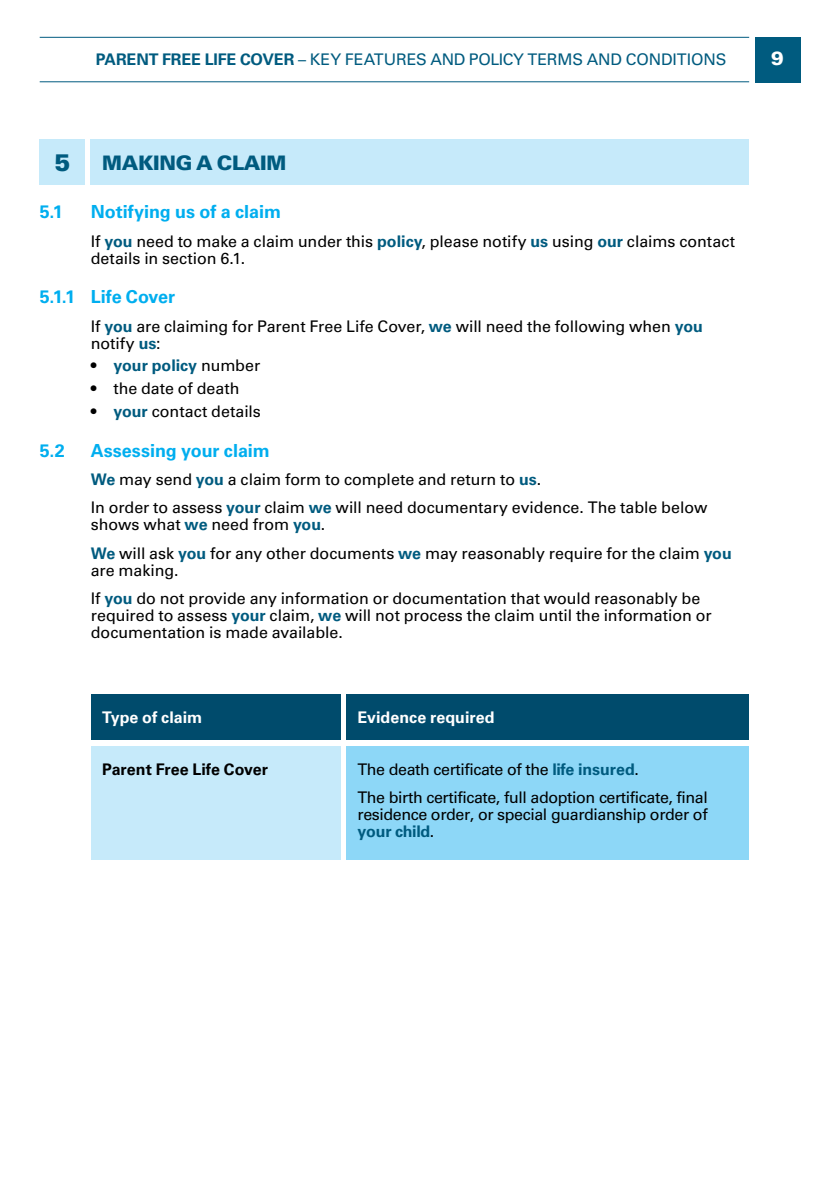
<style>
.page{position:relative;width:840px;height:1191px;background:#fff}
.page>*{position:absolute;margin:0;border:0;box-sizing:border-box;transform-origin:0 0}
.t1{font:900 24px "Univers LT";color:#005b7f}
.t2{font:900 20px "Univers LT";letter-spacing:-.02em;color:#005b7f}
.t3{font:900 19px "Univers LT";color:#fff}
.t4{font:700 18px "Univers LT";letter-spacing:-.005em;color:#00aeef}
.t5{font:16px/17px "Univers LT";letter-spacing:-.005em;color:#000}
.t6{font:16px/28.4px "Univers LT";letter-spacing:-.025em;color:#000}
.t7{font:16px "Univers LT";letter-spacing:-.01em;color:#005b7f}
.t8{font:700 16px "Univers LT";letter-spacing:.005em;color:#fff}
.t9{font:700 16px "Univers LT";color:#000}
.t10{font:700 16px "Univers LT";color:#005b7f}
.s1{font-weight:700}
.s2{font-weight:700;color:#005b7f}
.s3{font-weight:400;color:#000}
</style>
<div class="page">
<div style="left:754px;top:37px;width:45px;height:45px;background:#005b7f"></div>
<hr style="left:40px;top:37px;width:708px;height:1px;background:#005b7f">
<hr style="left:40px;top:81px;width:708px;height:1px;background:#005b7f">
<div style="left:91px;top:139px;width:657px;height:45px;background:#c6eafa"></div>
<div style="left:40px;top:139px;width:45px;height:45px;background:#c6eafa"></div>
<div style="left:91px;top:694px;width:249px;height:46px;background:#004b6c"></div>
<div style="left:91px;top:746px;width:249px;height:113px;background:#c6eafa"></div>
<div style="left:346px;top:694px;width:402px;height:46px;background:#004b6c"></div>
<div style="left:346px;top:746px;width:402px;height:113px;background:#8dd7f7"></div>
<p class="t7" style="left:96px;top:50px;width:632px"><span class="s1">PARENT FREE LIFE COVER</span> – KEY FEATURES AND POLICY TERMS AND CONDITIONS</p>
<p class="t3" style="left:770px;top:46px;width:14px">9</p>
<h1 class="t1" style="left:54px;top:147px;width:18px">5</h1>
<p class="t2" style="left:102px;top:150px;width:186px">MAKING A CLAIM</p>
<p class="t4" style="left:40px;top:201px;width:25px">5.1</p>
<p class="t4" style="left:91px;top:201px;width:192px">Notifying us of a claim</p>
<p class="t5" style="left:91px;top:233px;width:645px">If <span class="s2">you</span> need to make a claim under this <span class="s2">policy</span>, please notify <span class="s2">us</span> using <span class="s2">our</span> claims contact details in section 6.1.</p>
<p class="t4" style="left:40px;top:286px;width:137px">5.1.1 Life Cover</p>
<p class="t5" style="left:91px;top:318px;width:613px">If <span class="s2">you</span> are claiming for Parent Free Life Cover, <span class="s2">we</span> will need the following when <span class="s2">you </span>notify <span class="s2">us</span>:</p>
<p class="t10" style="left:91px;top:356px;width:171px"><span class="s3">•</span> your policy <span class="s3">number</span></p>
<p class="t5" style="left:91px;top:380px;width:150px">• the date of death</p>
<p class="t5" style="left:91px;top:403px;width:171px">• <span class="s2">your</span> contact details</p>
<p class="t4" style="left:40px;top:440px;width:26px">5.2</p>
<p class="t4" style="left:91px;top:440px;width:180px">Assessing your claim</p>
<p class="t5" style="left:91px;top:465px;width:617px;line-height:28.4px"><span class="s2">We</span> may send <span class="s2">you</span> a claim form to complete and return to <span class="s2">us</span>.<br>In order to assess <span class="s2">your</span> claim <span class="s2">we</span> will need documentary evidence. The table below</p>
<p class="t5" style="left:91px;top:510px;width:642px;line-height:28.4px">shows what <span class="s2">we</span> need from <span class="s2">you</span>.<br><span class="s2">We</span> will ask <span class="s2">you</span> for any other documents <span class="s2">we</span> may reasonably require for the claim <span class="s2">you</span></p>
<p class="t5" style="left:91px;top:556px;width:610px;line-height:28.4px">are making.<br>If <span class="s2">you</span> do not provide any information or documentation that would reasonably be</p>
<p class="t5" style="left:91px;top:607px;width:622px">required to assess <span class="s2">your</span> claim, <span class="s2">we</span> will not process the claim until the information or documentation is made available.</p>
<p class="t8" style="left:102px;top:708px;width:102px">Type of claim</p>
<p class="t9" style="left:102px;top:760px;width:167px">Parent Free Life Cover</p>
<p class="t8" style="left:357px;top:708px;width:138px">Evidence required</p>
<p class="t6" style="left:357px;top:755px;width:352px">The death certificate of the <span class="s2">life insured</span>.<br>The birth certificate, full adoption certificate, final</p>
<p class="t6" style="left:357px;top:806px;width:351px;line-height:17px">residence order, or special guardianship order of <span class="s2">your child</span>.</p>
</div>
